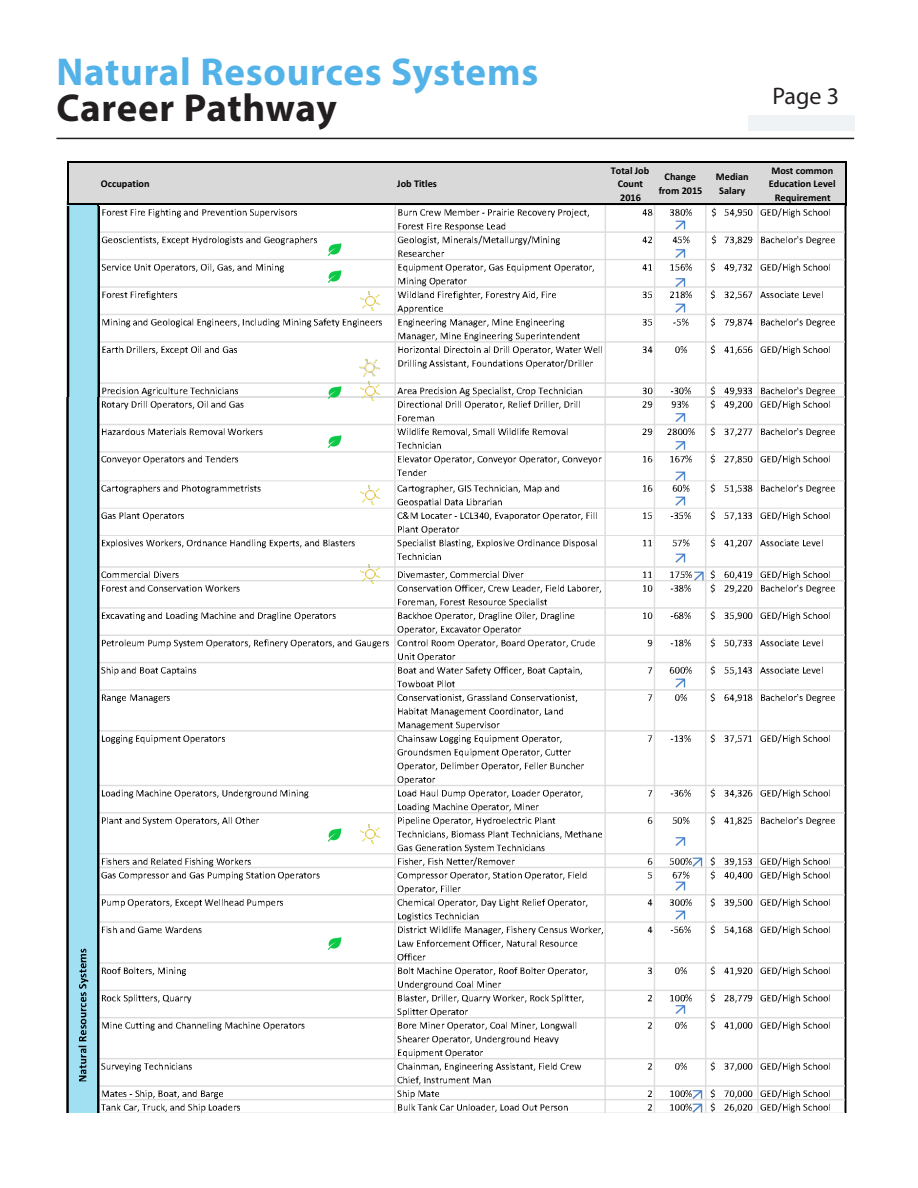
<style>
.page{position:relative;width:918px;height:1188px;background:#fff}
.page>*{position:absolute;margin:0;border:0;box-sizing:border-box;transform-origin:0 0}
.t1{font:700 39px "Myriad Pro";letter-spacing:.02em;color:#53b3e8}
.t2{font:700 39px "Myriad Pro";letter-spacing:.01em;color:#231f20}
.t3{font:24px "Myriad Pro";color:#231f20}
.t4{font:700 10.2px/13.6px "Calibri";color:#000;text-align:center}
</style>
<div class="page">
<div style="left:749px;top:115px;width:106px;height:16px;background:#f0f3f5"></div>
<img style="left:66px;top:202px;width:781px;height:911px">
<div style="left:68px;top:162px;width:779px;height:43px;background:#d9d9d9"></div>
<hr style="left:67px;top:162px;width:1px;height:43px;background:#000">
<hr style="left:845px;top:163px;width:2px;height:42px;background:#000">
<hr style="left:68px;top:162px;width:779px;height:1px;background:#000">
<hr style="left:68px;top:203px;width:779px;height:2px;background:#000">
<hr style="left:56px;top:138px;width:798px;height:1px;background:#231f20">
<img style="left:349px;top:285px;width:42px;height:34px">
<img style="left:325px;top:828px;width:18px;height:16px">
<img style="left:666px;top:545px;width:29px;height:24px">
<img style="left:685px;top:563px;width:28px;height:24px">
<img style="left:666px;top:671px;width:29px;height:23px">
<img style="left:666px;top:997px;width:29px;height:23px">
<img style="left:683px;top:1105px;width:29px;height:8px">
<img style="left:325px;top:242px;width:18px;height:16px">
<img style="left:325px;top:269px;width:18px;height:16px">
<img style="left:325px;top:385px;width:18px;height:17px">
<img style="left:325px;top:434px;width:18px;height:17px">
<img style="left:325px;top:936px;width:18px;height:16px">
<img style="left:666px;top:463px;width:29px;height:49px">
<img style="left:666px;top:433px;width:29px;height:23px">
<img style="left:666px;top:405px;width:29px;height:23px">
<img style="left:666px;top:241px;width:29px;height:23px">
<img style="left:666px;top:212px;width:29px;height:24px">
<img style="left:666px;top:270px;width:29px;height:23px">
<img style="left:666px;top:295px;width:29px;height:24px">
<img style="left:666px;top:829px;width:29px;height:23px">
<img style="left:683px;top:849px;width:29px;height:24px">
<img style="left:666px;top:873px;width:29px;height:24px">
<img style="left:683px;top:1082px;width:29px;height:23px">
<img style="left:666px;top:903px;width:29px;height:23px">
<img style="left:346px;top:347px;width:49px;height:43px">
<img style="left:349px;top:375px;width:42px;height:34px">
<img style="left:349px;top:478px;width:42px;height:35px">
<img style="left:349px;top:558px;width:42px;height:34px">
<img style="left:349px;top:818px;width:42px;height:34px">
<p class="t1" style="left:56px;top:46px;width:483px">Natural Resources Systems</p>
<p class="t2" style="left:56px;top:82px;width:282px">Career Pathway</p>
<p class="t4" style="left:101px;top:177px;width:50px">Occupation</p>
<p class="t4" style="left:397px;top:177px;width:41px">Job Titles</p>
<h2 class="t3" style="left:772px;top:82px;width:68px">Page 3</h2>
<p class="t4" style="left:611px;top:163px;width:40px">Total Job<br>Count<br>2016</p>
<p class="t4" style="left:659px;top:170px;width:45px">Change from 2015</p>
<p class="t4" style="left:716px;top:170px;width:34px">Median<br>Salary</p>
<p class="t4" style="left:769px;top:163px;width:68px">Most common<br>Education Level<br>Requirement</p>
</div>
